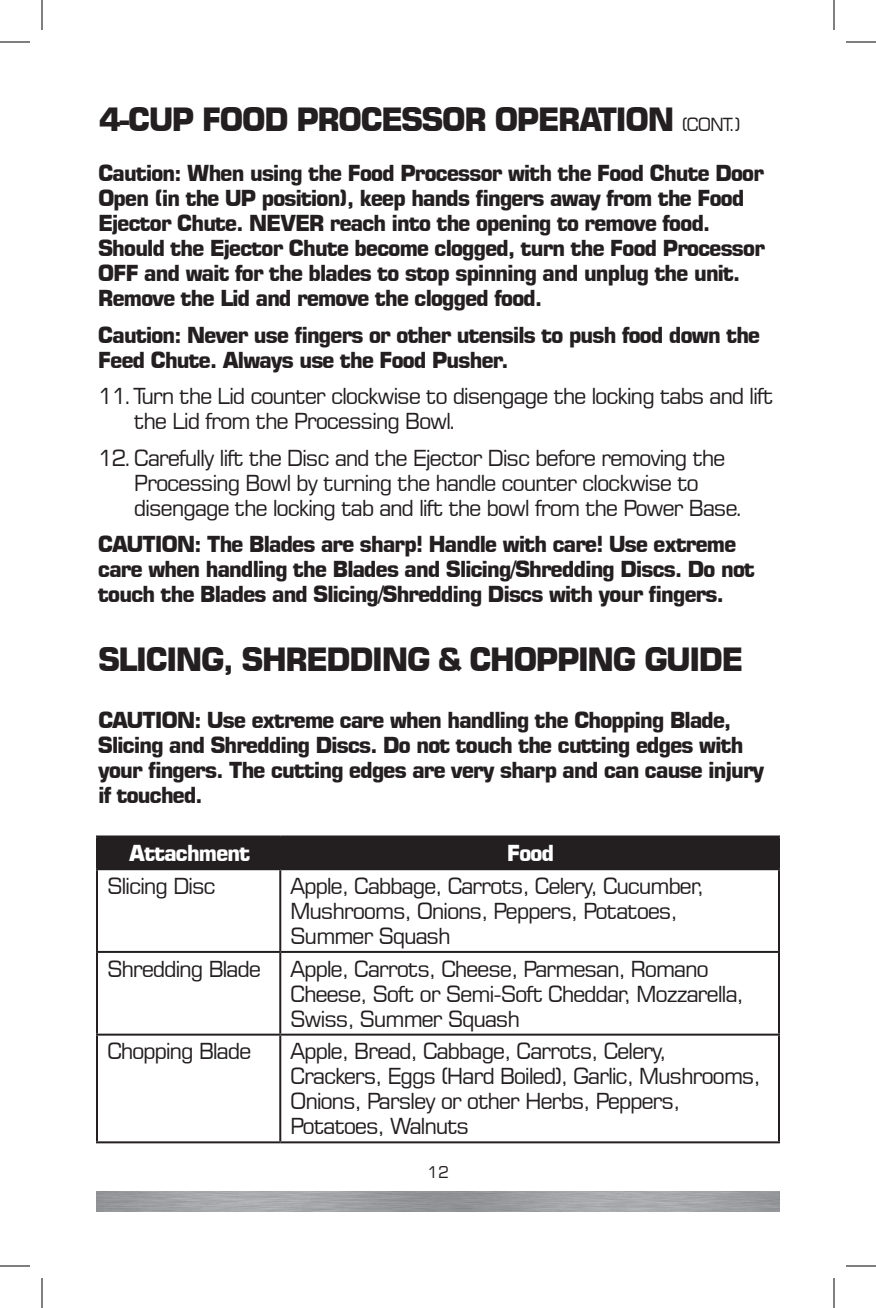
<style>
.page{position:relative;width:876px;height:1308px;background:#fff}
.page>*{position:absolute;margin:0;border:0;box-sizing:border-box;transform-origin:0 0}
.t1{font:700 32px "Square 721 BT";letter-spacing:-.06em;color:#231f20}
.t2{font:700 22px/25px "Square 721 BT";letter-spacing:-.06em;color:#231f20}
.t3{font:22px/25px "Square 721 BT";letter-spacing:-.06em;color:#231f20}
.t4{font:700 22px "Square 721 BT";letter-spacing:-.06em;color:#fff}
.t5{font:16px "Square 721 BT";color:#231f20}
.s1{font-weight:400;font-size:18px}
</style>
<div class="page">
<div style="left:98px;top:838px;width:680px;height:30px;background:#231f20"></div>
<hr style="left:96px;top:836px;width:184px;height:2px;background:#231f20">
<hr style="left:96px;top:838px;width:2px;height:30px;background:#231f20">
<hr style="left:280px;top:836px;width:500px;height:2px;background:#231f20">
<hr style="left:279px;top:838px;width:2px;height:30px;background:#231f20">
<hr style="left:778px;top:838px;width:2px;height:30px;background:#231f20">
<hr style="left:96px;top:868px;width:184px;height:2px;background:#231f20">
<hr style="left:96px;top:870px;width:2px;height:81px;background:#231f20">
<hr style="left:280px;top:868px;width:500px;height:2px;background:#231f20">
<hr style="left:279px;top:870px;width:2px;height:81px;background:#231f20">
<hr style="left:778px;top:870px;width:2px;height:81px;background:#231f20">
<hr style="left:96px;top:951px;width:184px;height:2px;background:#231f20">
<hr style="left:96px;top:953px;width:2px;height:81px;background:#231f20">
<hr style="left:280px;top:951px;width:500px;height:2px;background:#231f20">
<hr style="left:279px;top:953px;width:2px;height:81px;background:#231f20">
<hr style="left:778px;top:953px;width:2px;height:81px;background:#231f20">
<hr style="left:96px;top:1034px;width:184px;height:2px;background:#231f20">
<hr style="left:96px;top:1036px;width:2px;height:105px;background:#231f20">
<hr style="left:280px;top:1034px;width:500px;height:2px;background:#231f20">
<hr style="left:279px;top:1036px;width:2px;height:105px;background:#231f20">
<hr style="left:778px;top:1036px;width:2px;height:105px;background:#231f20">
<hr style="left:96px;top:1141px;width:184px;height:2px;background:#231f20">
<hr style="left:280px;top:1141px;width:500px;height:2px;background:#231f20">
<hr style="left:0;top:42px;width:30px;height:1px;background:#000">
<hr style="left:846px;top:42px;width:30px;height:1px;background:#000">
<hr style="left:0;top:1266px;width:30px;height:1px;background:#000">
<hr style="left:846px;top:1266px;width:30px;height:1px;background:#000">
<hr style="left:42px;top:0;width:1px;height:30px;background:#000">
<hr style="left:42px;top:1278px;width:1px;height:30px;background:#000">
<hr style="left:834px;top:0;width:1px;height:30px;background:#000">
<hr style="left:834px;top:1278px;width:1px;height:30px;background:#000">
<h1 class="t1" style="left:99px;top:100px;width:52px">4-cup</h1>
<h1 class="t1" style="left:202px;top:100px;width:22px">food</h1>
<h1 class="t1" style="left:296px;top:100px;width:22px">processor</h1>
<h1 class="t1" style="left:494px;top:100px;width:248px">OPERATION <span class="s1">(CONT.)</span></h1>
<p class="t2" style="left:98px;top:161px;width:669px">Caution: When using the Food Processor with the Food Chute Door Open (in the UP position), keep hands fingers away from the Food Ejector Chute. NEVER reach into the opening to remove food.<br>Should the Ejector Chute become clogged, turn the Food Processor OFF</p>
<p class="t2" style="left:98px;top:261px;width:644px;text-indent:46px">and wait for the blades to stop spinning and unplug the unit.<br>Remove the Lid and remove the clogged food.</p>
<p class="t2" style="left:98px;top:322px;width:664px">Caution: Never use fingers or other utensils to push food down the<br>Feed Chute. Always use the Food Pusher.</p>
<p class="t3" style="left:134px;top:384px;width:641px;text-indent:-36px">11.Turn the Lid counter clockwise to disengage the locking tabs and lift the Lid from the Processing Bowl.</p>
<p class="t3" style="left:134px;top:445px;width:611px;text-indent:-36px">12.Carefully lift the Disc and the Ejector Disc before removing the<br>Processing Bowl by turning the handle counter clockwise to disengage the locking tab and lift the bowl from the Power Base.</p>
<p class="t2" style="left:98px;top:532px;width:659px">CAUTION: The Blades are sharp! Handle with care! Use extreme care when handling the Blades and Slicing/Shredding Discs. Do not touch the Blades and Slicing/Shredding Discs with your fingers.</p>
<h1 class="t1" style="left:98px;top:640px;width:231px">SLICING, SHREDD</h1>
<h1 class="t1" style="left:372px;top:640px;width:121px">ING &amp; CHO</h1>
<h1 class="t1" style="left:536px;top:640px;width:185px">PPING GUIDE</h1>
<p class="t2" style="left:98px;top:707px;width:668px">CAUTION: Use extreme care when handling the Chopping Blade, Slicing and Shredding Discs. Do not touch the cutting edges with your fingers. The cutting edges are very sharp and can cause injury if touched.</p>
<p class="t4" style="left:129px;top:840px;width:123px">Attachment</p>
<p class="t4" style="left:507px;top:840px;width:49px">Food</p>
<p class="t3" style="left:107px;top:873px;width:110px">Slicing Disc</p>
<p class="t3" style="left:290px;top:873px;width:415px">Apple, Cabbage, Carrots, Celery, Cucumber,<br>Mushrooms, Onions, Peppers, Potatoes,<br>Summer Squash</p>
<p class="t3" style="left:107px;top:956px;width:156px">Shredding Blade</p>
<p class="t3" style="left:290px;top:956px;width:455px">Apple, Carrots, Cheese, Parmesan, Romano<br>Cheese, Soft or Semi-Soft Cheddar, Mozzarella,<br>Swiss, Summer Squash</p>
<p class="t3" style="left:107px;top:1039px;width:146px">Chopping Blade</p>
<p class="t3" style="left:290px;top:1039px;width:472px">Apple, Bread, Cabbage, Carrots, Celery, Crackers, Eggs (Hard Boiled), Garlic, Mushrooms, Onions, Parsley or other Herbs, Peppers, Potatoes, Walnuts</p>
<p class="t5" style="left:427px;top:1162px;width:23px">12</p>
</div>
